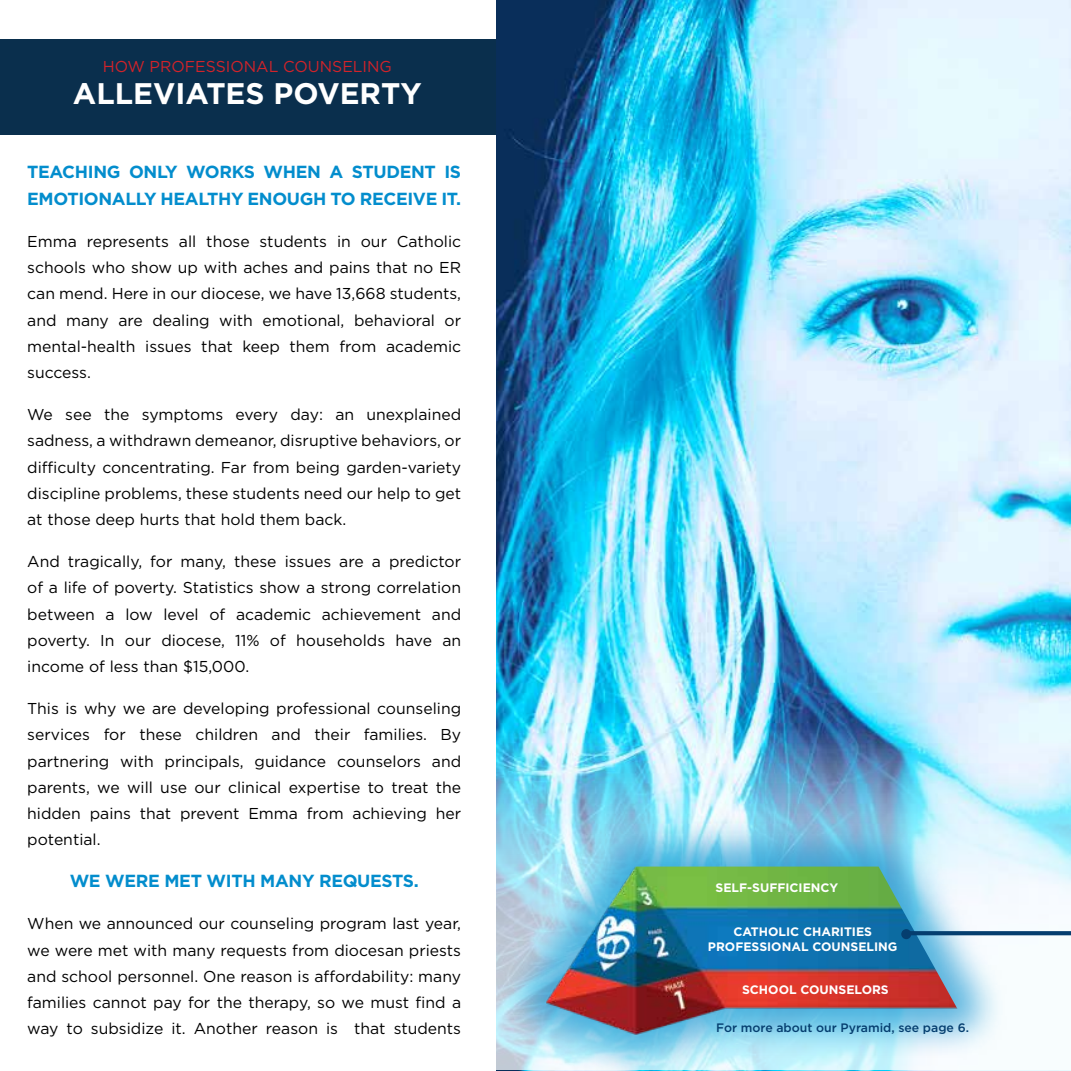
<style>
.page{position:relative;width:1071px;height:1071px;background:#fff}
.page>*{position:absolute;margin:0;border:0;box-sizing:border-box;transform-origin:0 0}
.t1{font:700 29.75px "Gotham";color:#fff}
.t2{font:700 17.5px/26.2px "Gotham";letter-spacing:-.02em;color:#038dcd}
.t3{font:15.75px/26.2px "Gotham";color:#000;text-align:justify}
.t4{font:15.75px "Gotham";color:#d2232a}
.t5{font:700 12.25px/14.7px "Gotham";color:#fff;text-align:center}
.t6{font:500 12.25px "Gotham";color:#053e6f}
</style>
<div class="page">
<div style="left:0;top:39px;width:496px;height:96px;background:#0a2f4d"></div>
<img style="left:496px;top:0;width:575px;height:1071px">
<img style="left:496px;top:728px;width:575px;height:342px">
<div style="left:496px;top:814px;width:511px;height:257px;background:#038dcd;opacity:.63"></div>
<img style="left:546px;top:867px;width:439px;height:191px">
<div style="left:901px;top:929px;width:10px;height:10px;background:#053e6f;border-radius:50%"></div>
<svg style="left:910px;top:931px;width:161px;height:4px"></svg>
<p class="t4" style="left:103px;top:58px;width:291px">HOW PROFESSIONAL COUNSELING</p>
<h1 class="t1" style="left:73px;top:76px;width:350px">ALLEVIATES POVERTY</h1>
<p class="t2" style="left:27px;top:159px;width:435px">TEACHING ONLY WORKS WHEN A STUDENT IS<br>EMOTIONALLY HEALTHY ENOUGH TO RECEIVE IT.</p>
<p class="t3" style="left:27px;top:228px;width:435px">Emma represents all those students in our Catholic schools who show up with aches and pains that no ER can mend. Here in our diocese, we have 13,668 students, and many are dealing with emotional, behavioral or mental-health issues that keep them from academic success.</p>
<p class="t3" style="left:27px;top:401px;width:435px">We see the symptoms every day: an unexplained sadness, a withdrawn demeanor, disruptive behaviors, or difficulty concentrating. Far from being garden-variety discipline problems, these students need our help to get at those deep hurts that hold them back.</p>
<p class="t3" style="left:27px;top:548px;width:435px">And tragically, for many, these issues are a predictor of a life of poverty. Statistics show a strong correlation between a low level of academic achievement and poverty. In our diocese, 11% of households have an income of less than $15,000.</p>
<p class="t3" style="left:27px;top:695px;width:435px">This is why we are developing professional counseling services for these children and their families. By partnering with principals, guidance counselors and parents, we will use our clinical expertise to treat the hidden pains that prevent Emma from achieving her potential.</p>
<p class="t2" style="left:70px;top:867px;width:351px">WE WERE MET WITH MANY REQUESTS.</p>
<p class="t3" style="left:27px;top:910px;width:435px">When we announced our counseling program last year, we were met with many requests from diocesan priests and school personnel. One reason is affordability: many families cannot pay for the therapy, so we must find a way to subsidize it. Another reason is that students</p>
<p class="t5" style="left:716px;top:880px;width:124px">SELF-SUFFICIENCY</p>
<p class="t5" style="left:708px;top:924px;width:191px">CATHOLIC CHARITIES<br>PROFESSIONAL COUNSELING</p>
<p class="t5" style="left:742px;top:982px;width:148px">SCHOOL COUNSELORS</p>
<p class="t6" style="left:716px;top:1020px;width:254px">For more about our Pyramid, see page 6.</p>
</div>
